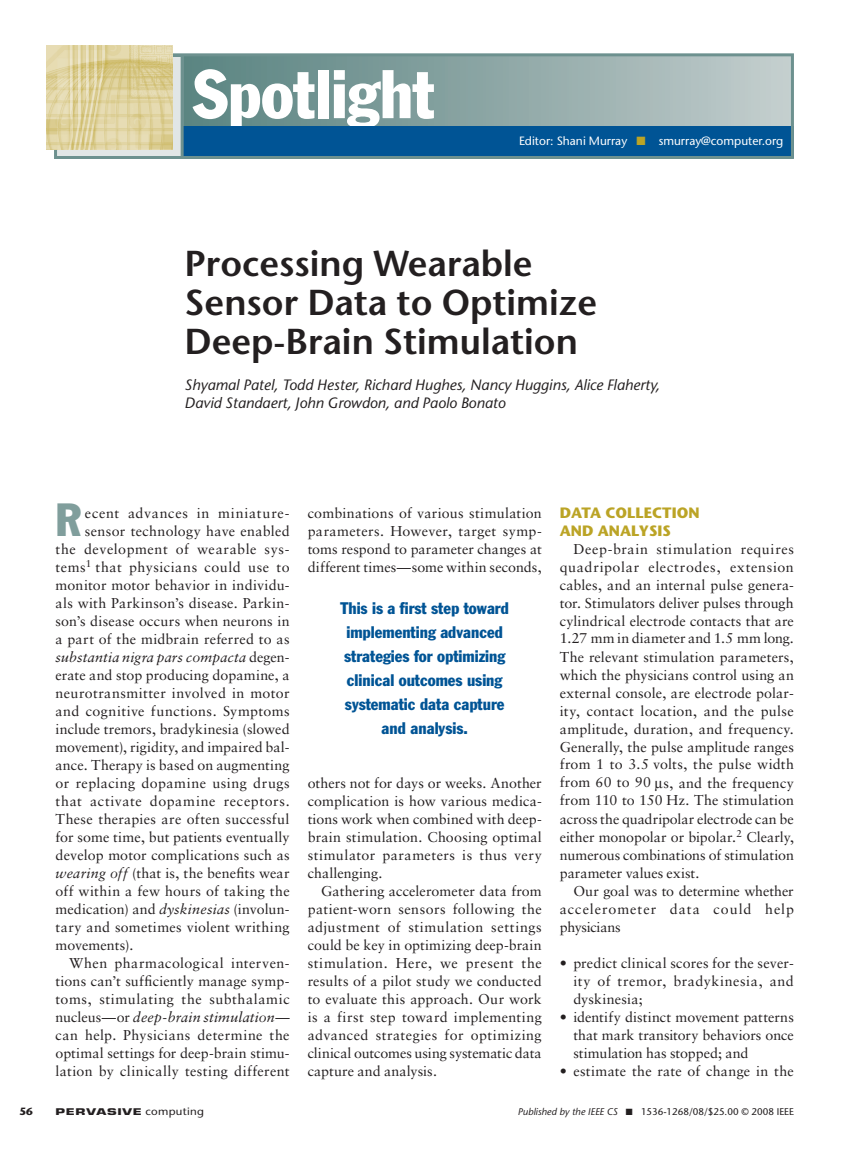
<style>
.page{position:relative;width:851px;height:1161px;background:#fff}
.page>*{position:absolute;margin:0;border:0;box-sizing:border-box;transform-origin:0 0}
.t1{font:condensed 67.5px "Franklin Gothic";color:#fff}
.t2{font:condensed 45.75px "Franklin Gothic";color:#809e9c}
.t3{font:600 36px/39px "Stone Sans";color:#231f20}
.t4{font:condensed 16.5px/24px "Franklin Gothic";color:#005495;text-align:center}
.t5{font:italic 15px/18px "Stone Sans";color:#231f20}
.t6{font:700 15px/18px "Stone Sans";color:#bba426}
.t7{font:14.25px/18px "Sabon";letter-spacing:.015em;color:#231f20;text-align:justify}
.t8{font:14.25px "Sabon";letter-spacing:.04em;color:#231f20}
.t9{font:italic 14.25px "Sabon";letter-spacing:.01em;color:#231f20}
.t10{font:14.25px "Sabon";letter-spacing:.045em;color:#231f20}
.t11{font:14.25px "Sabon";letter-spacing:.035em;color:#231f20}
.t12{font:14.25px "Sabon";letter-spacing:.055em;color:#231f20}
.t13{font:12px "Stone Sans";color:#fff}
.t14{font:700 10.5px "Stone Sans";color:#231f20}
.t15{font:9.75px "Stone Sans";color:#231f20}
.t16{font:700 9px "Eurostile";letter-spacing:.05em;color:#231f20;scale:1.5 1}
.s1{color:#bba426}
.s2{font-style:normal}
.s3{font-style:italic}
.s4{font-family:"Stone Sans";font-weight:400;font-size:10.5px}
</style>
<div class="page">
<svg style="left:184px;top:57px;width:605px;height:69px;background:#8ca6a5"></svg>
<div style="left:183px;top:126px;width:610px;height:32px;background:#005495"></div>
<div style="left:56px;top:53px;width:737px;height:106px;border:3px solid #6d918f"></div>
<div style="left:56px;top:56px;width:126px;height:102px;background:#e1e6e6"></div>
<div style="left:54px;top:54px;width:130px;height:105px;border:3px solid #6d918f"></div>
<img style="left:47px;top:46px;width:126px;height:104px">
<h1 class="t1" style="left:193px;top:53px;width:243px">Spotlight</h1>
<p class="t13" style="left:519px;top:133px;width:266px">Editor: Shani Murray <span class="s1">■</span> smurray@computer.org</p>
<h3 class="t3" style="left:184px;top:243px;width:414px">Processing Wearable<br>Sensor Data to Optimize<br>Deep-Brain Stimulation</h3>
<p class="t5" style="left:184px;top:375px;width:477px">Shyamal Patel, Todd Hester, Richard Hughes, Nancy Huggins, Alice Flaherty,<br>David Standaert, John Growdon, and Paolo Bonato</p>
<h2 class="t2" style="left:56px;top:491px;width:27px">R</h2>
<p class="t12" style="left:85px;top:504px;width:206px">ecent advances in miniature-</p>
<p class="t7" style="left:85px;top:521px;width:206px">sensor technology have enabled</p>
<p class="t8" style="left:56px;top:540px;width:236px">the development of wearable sys-</p>
<p class="t8" style="left:56px;top:558px;width:236px">tems<sup>1</sup> that physicians could use to</p>
<p class="t7" style="left:56px;top:575px;width:236px">monitor motor behavior in individu-</p>
<p class="t7" style="left:56px;top:593px;width:236px">als with Parkinson’s disease. Parkin-</p>
<p class="t7" style="left:56px;top:611px;width:235px">son’s disease occurs when neurons in</p>
<p class="t7" style="left:56px;top:629px;width:235px">a part of the midbrain referred to as</p>
<p class="t9" style="left:56px;top:648px;width:236px">substantia nigra pars compacta <span class="s2">degen-</span></p>
<p class="t7" style="left:56px;top:665px;width:235px">erate and stop producing dopamine, a</p>
<p class="t7" style="left:56px;top:683px;width:235px">neurotransmitter involved in motor</p>
<p class="t7" style="left:56px;top:701px;width:236px">and cognitive functions. Symptoms</p>
<p class="t7" style="left:56px;top:719px;width:235px">include tremors, bradykinesia (slowed</p>
<p class="t7" style="left:56px;top:737px;width:236px">movement), rigidity, and impaired bal-</p>
<p class="t7" style="left:56px;top:755px;width:235px">ance. Therapy is based on augmenting</p>
<p class="t7" style="left:56px;top:773px;width:235px">or replacing dopamine using drugs</p>
<p class="t10" style="left:56px;top:792px;width:235px">that activate dopamine receptors.</p>
<p class="t7" style="left:56px;top:809px;width:235px">These therapies are often successful</p>
<p class="t7" style="left:56px;top:827px;width:235px">for some time, but patients eventually</p>
<p class="t7" style="left:56px;top:845px;width:235px">develop motor complications such as</p>
<p class="t7" style="left:56px;top:863px;width:235px"><span class="s3">wearing off</span> (that is, the benefits wear</p>
<p class="t7" style="left:56px;top:881px;width:236px">off within a few hours of taking the</p>
<p class="t7" style="left:56px;top:899px;width:236px">medication) and <span class="s3">dyskinesias</span> (involun-</p>
<p class="t7" style="left:56px;top:917px;width:235px">tary and sometimes violent writhing</p>
<p class="t7" style="left:56px;top:935px;width:79px">movements).</p>
<p class="t11" style="left:69px;top:954px;width:222px">When pharmacological interven-</p>
<p class="t7" style="left:56px;top:971px;width:236px">tions can’t sufficiently manage symp-</p>
<p class="t8" style="left:56px;top:990px;width:236px">toms, stimulating the subthalamic</p>
<p class="t9" style="left:56px;top:1008px;width:235px"><span class="s2">nucleus—or</span> deep-brain stimulation<span class="s2">—</span></p>
<p class="t7" style="left:56px;top:1025px;width:235px">can help. Physicians determine the</p>
<p class="t7" style="left:56px;top:1043px;width:236px">optimal settings for deep-brain stimu-</p>
<p class="t7" style="left:56px;top:1061px;width:235px">lation by clinically testing different</p>
<p class="t7" style="left:308px;top:503px;width:236px">combinations of various stimulation parameters. However, target symp&shy;toms respond to parameter changes at different times—some within seconds,</p>
<p class="t4" style="left:340px;top:596px;width:170px">This is a first step toward implementing advanced strategies for optimizing clinical outcomes using systematic data capture and analysis.</p>
<p class="t7" style="left:308px;top:773px;width:236px">others not for days or weeks. Another complication is how various medica&shy;tions work when combined with deep&shy;brain stimulation. Choosing optimal stimulator parameters is thus very challenging.</p>
<p class="t7" style="left:308px;top:881px;width:236px;text-indent:14px">Gathering accelerometer data from patient-worn sensors following the adjustment of stimulation settings could be key in optimizing deep-brain stimulation. Here, we present the results of a pilot study we conducted to evaluate this approach. Our work is a first step toward implementing advanced strategies for optimizing clinical outcomes using systematic data capture and analysis.</p>
<p class="t6" style="left:560px;top:503px;width:141px">DATA COLLECTION<br>AND ANALYSIS</p>
<p class="t7" style="left:560px;top:539px;width:236px;text-indent:14px">Deep-brain stimulation requires quadripolar electrodes, extension cables, and an internal pulse genera&shy;tor. Stimulators deliver pulses through cylindrical electrode contacts that are 1.27 mm in diameter and 1.5 mm long.<br>The relevant stimulation parameters, which the physicians control using an external console, are electrode polar&shy;ity, contact location, and the pulse amplitude, duration, and frequency.<br>Generally, the pulse amplitude ranges from 1 to 3.5 volts, the pulse width from 60 to 90 s, and the frequency from 110 to 150 Hz. The stimulation across the quadripolar electrode can be either monopolar or bipolar.<sup>2</sup> Clearly, numerous combinations of stimulation parameter values exist.</p>
<p class="t7" style="left:560px;top:881px;width:235px;text-indent:14px">Our goal was to determine whether accelerometer data could help physicians</p>
<p class="t7" style="left:573px;top:953px;width:222px;text-indent:-14px">• predict clinical scores for the sever&shy;ity of tremor, bradykinesia, and dyskinesia;</p>
<p class="t7" style="left:573px;top:1007px;width:222px;text-indent:-14px">• identify distinct movement patterns that mark transitory behaviors once stimulation has stopped; and</p>
<p class="t7" style="left:560px;top:1061px;width:235px">• estimate the rate of change in the</p>
<p class="t14" style="left:20px;top:1105px;width:15px">56</p>
<p class="t16" style="left:56px;top:1106px;width:100px">PERVASIVE <span class="s4">computing</span></p>
<p class="t15" style="left:517px;top:1106px;width:278px"><span class="s3">Published by the IEEE CS</span> ■ 1536-1268/08/$25.00 © 2008 IEEE</p>
</div>
